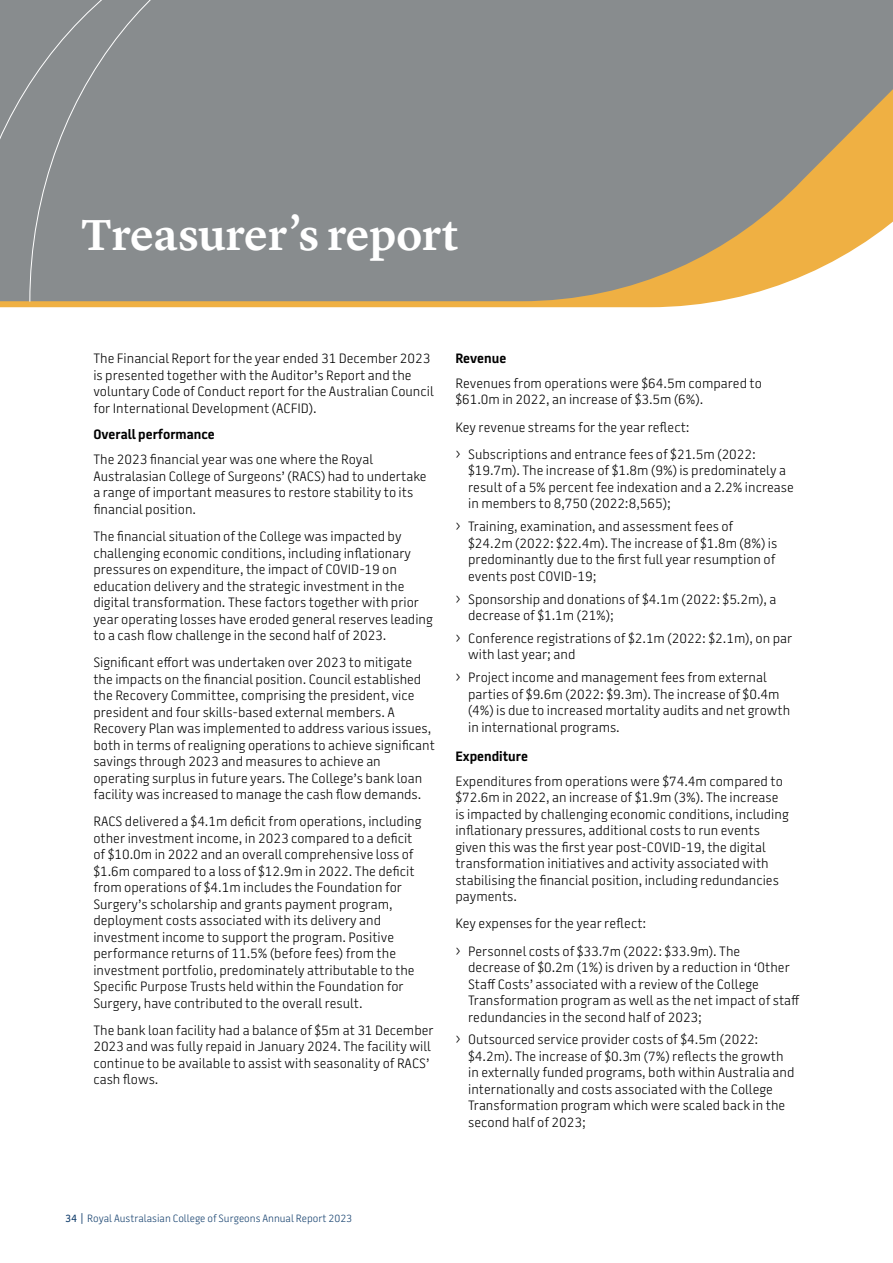
<style>
.page{position:relative;width:893px;height:1263px;background:#fff}
.page>*{position:absolute;margin:0;border:0;box-sizing:border-box;transform-origin:0 0}
.t1{font:600 45px "Lyon Text";letter-spacing:-.005em;color:#fff}
.t2{font:300 13.5px/16.5px "Battersea SANS";color:#000}
.t3{font:700 13.5px "Battersea SANS";color:#000}
.t4{font:300 10.5px "Battersea SANS";color:#133f6d}
.s1{font-weight:500}
</style>
<div class="page">
<svg style="left:0;top:0;width:893px;height:308px;background:#94928a"></svg>
<h1 class="t1" style="left:81px;top:200px;width:379px">Treasurer’s report</h1>
<p class="t2" style="left:93px;top:350px;width:342px">The Financial Report for the year ended 31 December 2023 is presented together with the Auditor’s Report and the voluntary Code of Conduct report for the Australian Council for International Development (ACFID).</p>
<p class="t3" style="left:93px;top:425px;width:123px">Overall performance</p>
<p class="t2" style="left:93px;top:452px;width:335px">The 2023 financial year was one where the Royal Australasian College of Surgeons’ (RACS) had to undertake a range of important measures to restore stability to its financial position.</p>
<p class="t2" style="left:93px;top:528px;width:341px">The financial situation of the College was impacted by challenging economic conditions, including inflationary pressures on expenditure, the impact of COVID-19 on education delivery and the strategic investment in the digital transformation. These factors together with prior year operating losses have eroded general reserves leading to a cash flow challenge in the second half of 2023.</p>
<p class="t2" style="left:93px;top:654px;width:343px">Significant effort was undertaken over 2023 to mitigate the impacts on the financial position. Council established the Recovery Committee, comprising the president, vice president and four skills-based external members. A Recovery Plan was implemented to address various issues, both in terms of realigning operations to achieve significant savings through 2023 and measures to achieve an operating surplus in future years. The College’s bank loan facility was increased to manage the cash flow demands.</p>
<p class="t2" style="left:93px;top:814px;width:330px">RACS delivered a $4.1m deficit from operations, including other investment income, in 2023 compared to a deficit of $10.0m in 2022 and an overall comprehensive loss of $1.6m compared to a loss of $12.9m in 2022. The deficit from operations of $4.1m includes the Foundation for Surgery’s scholarship and grants payment program, deployment costs associated with its delivery and investment income to support the program. Positive performance returns of 11.5% (before fees) from the investment portfolio, predominately attributable to the Specific Purpose Trusts held within the Foundation for Surgery, have contributed to the overall result.</p>
<p class="t2" style="left:93px;top:1022px;width:342px">The bank loan facility had a balance of $5m at 31 December 2023 and was fully repaid in January 2024. The facility will continue to be available to assist with seasonality of RACS’ cash flows.</p>
<p class="t3" style="left:455px;top:349px;width:52px">Revenue</p>
<p class="t2" style="left:455px;top:375px;width:308px">Revenues from operations were $64.5m compared to $61.0m in 2022, an increase of $3.5m (6%).</p>
<p class="t2" style="left:468px;top:414px;width:289px;line-height:27.2px;text-indent:-13px">Key revenue streams for the year reflect:<br>Subscriptions and entrance fees of $21.5m (2022:</p>
<p class="t2" style="left:468px;top:463px;width:327px">$19.7m). The increase of $1.8m (9%) is predominately a result of a 5% percent fee indexation and a 2.2% increase in members to 8,750 (2022:8,565);</p>
<p class="t2" style="left:468px;top:518px;width:311px">Training, examination, and assessment fees of $24.2m (2022: $22.4m). The increase of $1.8m (8%) is predominantly due to the first full year resumption of events post COVID-19;</p>
<p class="t2" style="left:468px;top:591px;width:310px">Sponsorship and donations of $4.1m (2022: $5.2m), a decrease of $1.1m (21%);</p>
<p class="t2" style="left:468px;top:630px;width:326px">Conference registrations of $2.1m (2022: $2.1m), on par with last year; and</p>
<p class="t2" style="left:468px;top:670px;width:324px">Project income and management fees from external parties of $9.6m (2022: $9.3m). The increase of $0.4m (4%) is due to increased mortality audits and net growth in international programs.</p>
<p class="t3" style="left:455px;top:747px;width:74px">Expenditure</p>
<p class="t2" style="left:455px;top:773px;width:335px">Expenditures from operations were $74.4m compared to $72.6m in 2022, an increase of $1.9m (3%). The increase is impacted by challenging economic conditions, including inflationary pressures, additional costs to run events given this was the first year post-COVID-19, the digital transformation initiatives and activity associated with stabilising the financial position, including redundancies payments.</p>
<p class="t2" style="left:468px;top:910px;width:274px;line-height:27.2px;text-indent:-13px">Key expenses for the year reflect:<br>Personnel costs of $33.7m (2022: $33.9m). The</p>
<p class="t2" style="left:468px;top:959px;width:333px">decrease of $0.2m (1%) is driven by a reduction in ‘Other Staff Costs’ associated with a review of the College Transformation program as well as the net impact of staff redundancies in the second half of 2023;</p>
<p class="t2" style="left:468px;top:1032px;width:328px">Outsourced service provider costs of $4.5m (2022: $4.2m). The increase of $0.3m (7%) reflects the growth in externally funded programs, both within Australia and internationally and costs associated with the College Transformation program which were scaled back in the second half of 2023;</p>
<p class="t4" style="left:65px;top:1211px;width:288px"><span class="s1">34 |</span> Royal Australasian College of Surgeons Annual Report 2023</p>
</div>
